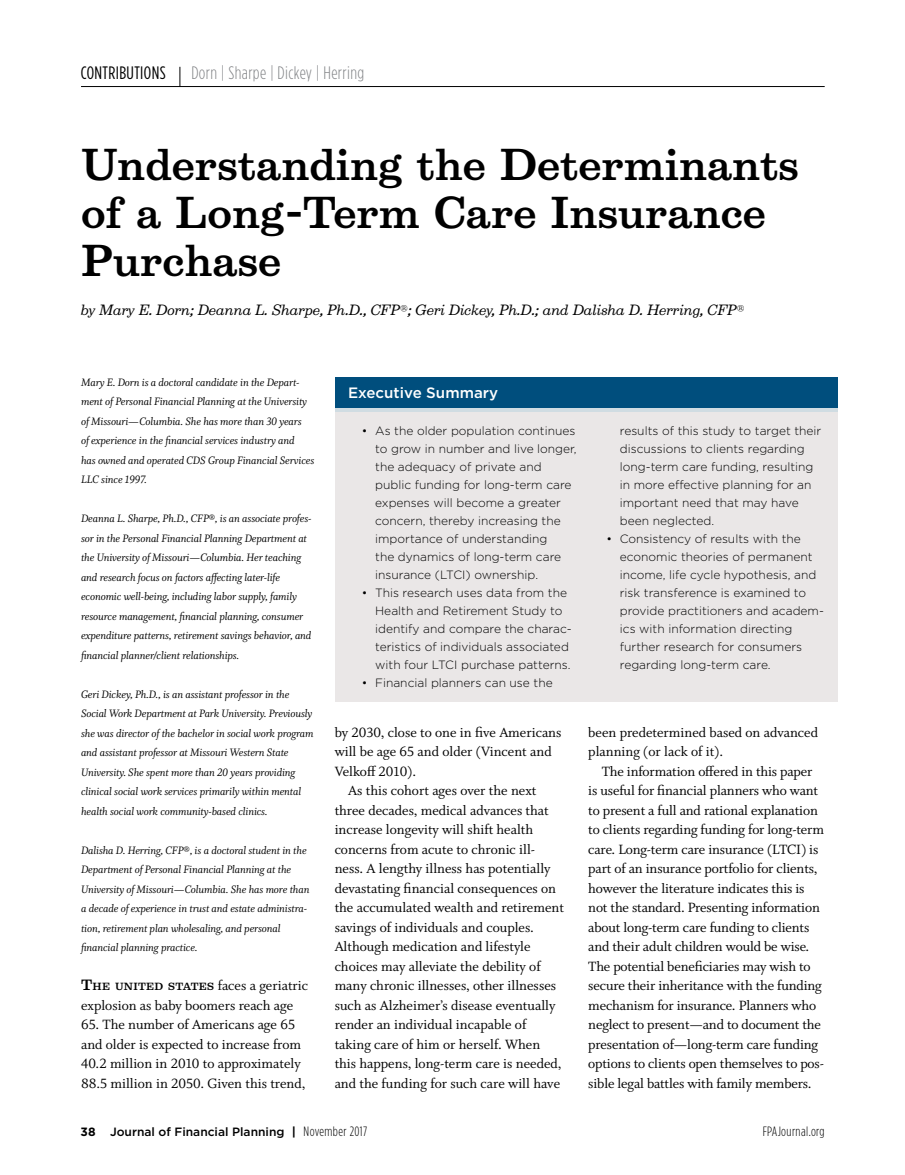
<style>
.page{position:relative;width:905px;height:1175px;background:#fff}
.page>*{position:absolute;margin:0;border:0;box-sizing:border-box;transform-origin:0 0}
.t1{font:500 40.5px/48px "Belizio";color:#000}
.t2{font:300 18px "Gotham Condensed";letter-spacing:.02em;color:#808285}
.t3{font:18px "Gotham Condensed";letter-spacing:.02em;color:#000}
.t4{font:15px/19.5px "Whitman Roman LF";color:#000}
.t5{font:500 15px "Gotham";color:#fff}
.t6{font:italic 13.5px "Belizio";color:#000}
.t7{font:300 13.5px "Gotham Condensed";letter-spacing:.03em;color:#000}
.t8{font:12px/19.5px "Whitman Italic LF";letter-spacing:-.01em;color:#000}
.t9{font:300 12px/18px "Gotham";color:#000}
.t10{font:500 12px "Gotham";color:#000}
.s1{font-family:"Belizio";font-weight:500;font-size:13.5px}
.s2{font-family:"Belizio";font-weight:500;font-size:9.45px}
.s3{font-weight:700}
.s4{font-family:"Gotham Condensed";font-weight:300;font-size:13.5px}
</style>
<div class="page">
<hr style="left:81px;top:86px;width:743px;height:1px;background:#000">
<svg style="left:180px;top:67px;width:1px;height:19px"></svg>
<div style="left:334px;top:412px;width:503px;height:289px;background:#eae7e7"></div>
<div style="left:334px;top:377px;width:503px;height:31px;background:#004e7d"></div>
<hr style="left:334px;top:408px;width:503px;height:4px;background:#d0dce2">
<p class="t3" style="left:81px;top:63px;width:86px">CONTRIBUTIONS</p>
<p class="t2" style="left:191px;top:63px;width:174px">Dorn | Sharpe | Dickey | Herring</p>
<h1 class="t1" style="left:81px;top:142px;width:719px">Understanding the Determinants of a Long-Term Care Insurance<br>Purchase</h1>
<p class="t6" style="left:81px;top:302px;width:665px">by Mary E. Dorn; Deanna L. Sharpe, Ph.D., CFP<sup>®</sup>; Geri Dickey, Ph.D.; and Dalisha D. Herring, CFP<sup>®</sup></p>
<p class="t8" style="left:81px;top:372px;width:235px">Mary E. Dorn is a doctoral candidate in the Depart&shy;ment of Personal Financial Planning at the University of Missouri—Columbia. She has more than 30 years<br>of experience in the financial services industry and<br>has owned and operated CDS Group Financial Services LLC since 1997.</p>
<p class="t8" style="left:81px;top:509px;width:232px">Deanna L. Sharpe, Ph.D., CFP®, is an associate profes&shy;sor in the Personal Financial Planning Department at the University of Missouri—Columbia. Her teaching and research focus on factors affecting later-life economic well-being, including labor supply, family resource management, financial planning, consumer expenditure patterns, retirement savings behavior, and financial planner/client relationships.</p>
<p class="t8" style="left:81px;top:684px;width:234px">Geri Dickey, Ph.D., is an assistant professor in the Social Work Department at Park University. Previously she was director of the bachelor in social work program and assistant professor at Missouri Western State University. She spent more than 20 years providing clinical social work services primarily within mental health social work community-based clinics.</p>
<p class="t8" style="left:81px;top:840px;width:230px">Dalisha D. Herring, CFP®, is a doctoral student in the Department of Personal Financial Planning at the University of Missouri—Columbia. She has more than a decade of experience in trust and estate administra&shy;tion, retirement plan wholesaling, and personal financial planning practice.</p>
<p class="t4" style="left:81px;top:976px;width:229px"><span class="s1">T</span><span class="s2">HE UNITED STATES</span> faces a geriatric explosion as baby boomers reach age</p>
<p class="t4" style="left:81px;top:1015px;width:226px">65. The number of Americans age 65 and older is expected to increase from 40.2 million in 2010 to approximately 88.5 million in 2050. Given this trend,</p>
<p class="t5" style="left:348px;top:383px;width:151px">Executive Summary</p>
<p class="t9" style="left:375px;top:421px;width:203px;text-indent:-14px">• As the older population continues to grow in number and live longer, the adequacy of private and public funding for long-term care expenses will become a greater concern, thereby increasing the importance of understanding<br>the dynamics of long-term care insurance (LTCI) ownership.</p>
<p class="t9" style="left:375px;top:583px;width:198px;text-indent:-14px">• This research uses data from the Health and Retirement Study to identify and compare the charac&shy;teristics of individuals associated with four LTCI purchase patterns.</p>
<p class="t9" style="left:362px;top:673px;width:192px">• Financial planners can use the</p>
<p class="t9" style="left:620px;top:421px;width:203px">results of this study to target their discussions to clients regarding long-term care funding, resulting in more effective planning for an important need that may have been neglected.</p>
<p class="t9" style="left:620px;top:529px;width:206px;text-indent:-14px">• Consistency of results with the economic theories of permanent income, life cycle hypothesis, and risk transference is examined to provide practitioners and academ&shy;ics with information directing further research for consumers regarding long-term care.</p>
<p class="t4" style="left:334px;top:722px;width:228px">by 2030, close to one in five Americans</p>
<p class="t4" style="left:334px;top:742px;width:218px">will be age 65 and older (Vincent and</p>
<p class="t4" style="left:334px;top:761px;width:83px">Velkoff 2010).</p>
<p class="t4" style="left:348px;top:781px;width:190px">As this cohort ages over the next</p>
<p class="t4" style="left:334px;top:800px;width:216px">three decades, medical advances that</p>
<p class="t4" style="left:334px;top:820px;width:200px">increase longevity will shift health</p>
<p class="t4" style="left:334px;top:839px;width:202px">concerns from acute to chronic ill-</p>
<p class="t4" style="left:334px;top:859px;width:217px">ness. A lengthy illness has potentially</p>
<p class="t4" style="left:334px;top:878px;width:223px">devastating financial consequences on</p>
<p class="t4" style="left:334px;top:898px;width:231px">the accumulated wealth and retirement</p>
<p class="t4" style="left:334px;top:917px;width:201px">savings of individuals and couples.</p>
<p class="t4" style="left:334px;top:937px;width:197px">Although medication and lifestyle</p>
<p class="t4" style="left:334px;top:956px;width:207px">choices may alleviate the debility of</p>
<p class="t4" style="left:334px;top:976px;width:223px">many chronic illnesses, other illnesses</p>
<p class="t4" style="left:334px;top:995px;width:222px">such as Alzheimer’s disease eventually</p>
<p class="t4" style="left:334px;top:1015px;width:193px">render an individual incapable of</p>
<p class="t4" style="left:334px;top:1034px;width:207px">taking care of him or herself. When</p>
<p class="t4" style="left:334px;top:1054px;width:228px">this happens, long-term care is needed,</p>
<p class="t4" style="left:334px;top:1073px;width:227px">and the funding for such care will have</p>
<p class="t4" style="left:588px;top:722px;width:231px">been predetermined based on advanced planning (or lack of it).</p>
<p class="t4" style="left:588px;top:761px;width:237px;text-indent:14px">The information offered in this paper is useful for financial planners who want to present a full and rational explanation to clients regarding funding for long-term care. Long-term care insurance (LTCI) is part of an insurance portfolio for clients, however the literature indicates this is not the standard. Presenting information about long-term care funding to clients and their adult children would be wise.<br>The potential beneficiaries may wish to secure their inheritance with the funding mechanism for insurance. Planners who neglect to present—and to document the presentation of—long-term care funding options to clients open themselves to pos&shy;sible legal battles with family members.</p>
<p class="t10" style="left:81px;top:1123px;width:288px"><span class="s3">38</span> Journal of Financial Planning <span class="s3">|</span> <span class="s4">November 2017</span></p>
<p class="t7" style="left:762px;top:1123px;width:64px">FPAJournal.org</p>
</div>
